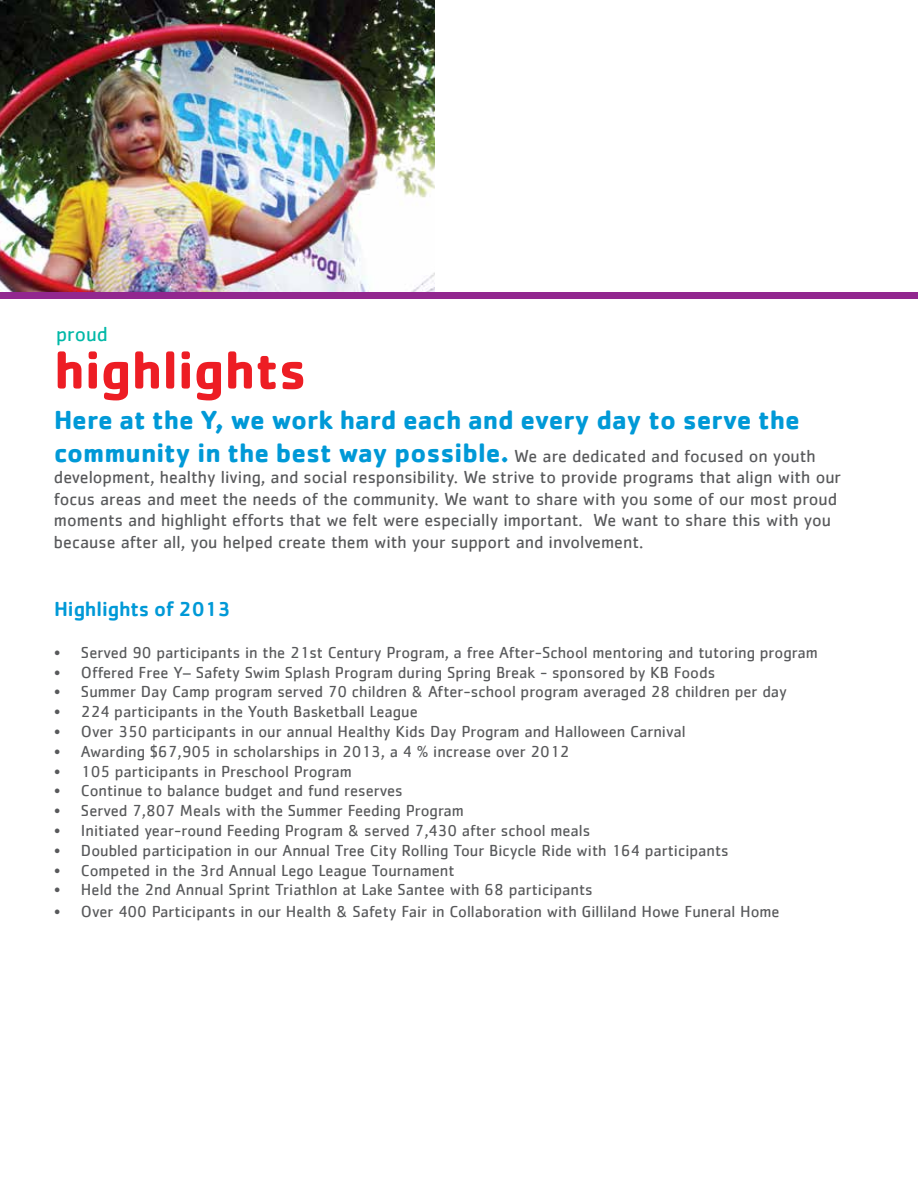
<style>
.page{position:relative;width:918px;height:1188px;background:#fff}
.page>*{position:absolute;margin:0;border:0;box-sizing:border-box;transform-origin:0 0}
.t1{font:700 54px "Cachet";color:#ed1d24}
.t2{font:700 27px "Cachet";color:#0099d7}
.t3{font:500 21px "Cachet";color:#0099d7}
.t4{font:21px "Cachet";color:#00b8a7}
.t5{font:18px/21.6px "Cachet";color:#58595b}
.t6{font:16.5px "Cachet";color:#58595b}
.s1{font-weight:700;font-size:27px;color:#0099d7}
</style>
<div class="page">
<img style="left:0;top:0;width:435px;height:292px">
<div style="left:0;top:292px;width:918px;height:7px;background:#92278f"></div>
<p class="t4" style="left:56px;top:322px;width:53px">proud</p>
<h1 class="t1" style="left:54px;top:335px;width:254px">highlights</h1>
<h2 class="t2" style="left:54px;top:403px;width:748px">Here at the Y, we work hard each and every day to serve the</h2>
<p class="t5" style="left:54px;top:444px;width:789px"><span class="s1">community in the best way possible.</span> We are dedicated and focused on youth development, healthy living, and social responsibility. We strive to provide programs that align with our focus areas and meet the needs of the community. We want to share with you some of our most proud moments and highlight efforts that we felt were especially important. We want to share this with you because after all, you helped create them with your support and involvement.</p>
<p class="t3" style="left:54px;top:596px;width:178px">Highlights of 2013</p>
<p class="t6" style="left:54px;top:643px;width:765px">• Served 90 participants in the 21st Century Program, a free After-School mentoring and tutoring program</p>
<p class="t6" style="left:54px;top:662px;width:663px">• Offered Free Y– Safety Swim Splash Program during Spring Break - sponsored by KB Foods</p>
<p class="t6" style="left:54px;top:682px;width:735px">• Summer Day Camp program served 70 children &amp; After-school program averaged 28 children per day</p>
<p class="t6" style="left:54px;top:702px;width:365px">• 224 participants in the Youth Basketball League</p>
<p class="t6" style="left:54px;top:722px;width:633px">• Over 350 participants in our annual Healthy Kids Day Program and Halloween Carnival</p>
<p class="t6" style="left:54px;top:742px;width:517px">• Awarding $67,905 in scholarships in 2013, a 4 % increase over 2012</p>
<p class="t6" style="left:54px;top:761px;width:299px">• 105 participants in Preschool Program</p>
<p class="t6" style="left:54px;top:781px;width:350px">• Continue to balance budget and fund reserves</p>
<p class="t6" style="left:54px;top:801px;width:411px">• Served 7,807 Meals with the Summer Feeding Program</p>
<p class="t6" style="left:54px;top:821px;width:538px">• Initiated year-round Feeding Program &amp; served 7,430 after school meals</p>
<p class="t6" style="left:54px;top:841px;width:676px">• Doubled participation in our Annual Tree City Rolling Tour Bicycle Ride with 164 participants</p>
<p class="t6" style="left:54px;top:860px;width:402px">• Competed in the 3rd Annual Lego League Tournament</p>
<p class="t6" style="left:54px;top:880px;width:540px">• Held the 2nd Annual Sprint Triathlon at Lake Santee with 68 participants</p>
<p class="t6" style="left:54px;top:902px;width:727px">• Over 400 Participants in our Health &amp; Safety Fair in Collaboration with Gilliland Howe Funeral Home</p>
</div>
